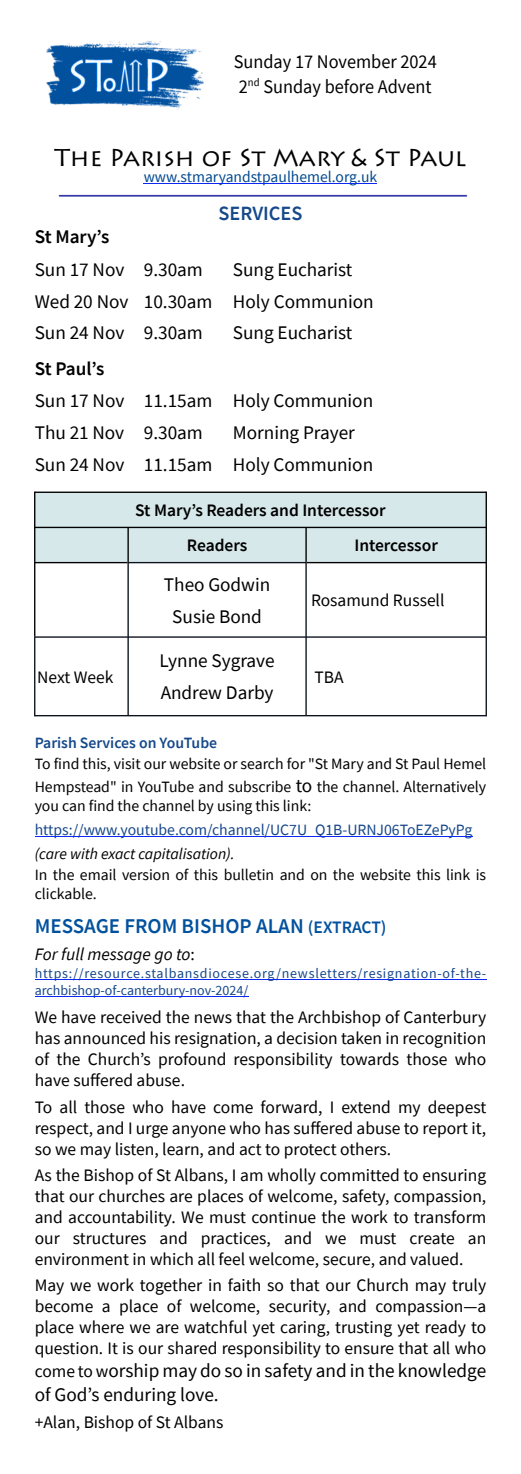
<style>
.page{position:relative;width:521px;height:1474px;background:#fff}
.page>*{position:absolute;margin:0;border:0;box-sizing:border-box;transform-origin:0 0}
.t1{font:24.5px "Lithos Pro";color:#000}
.t2{font:600 21px "Source Sans Pro";color:#02519e}
.t3{font:600 20.3px "Source Sans Pro";color:#15498b}
.t4{font:19.25px/31.8px "Source Sans Pro";color:#000}
.t5{font:19.25px/24.5px "Source Sans Pro";color:#000;scale:.95 1}
.t6{font:600 19.25px "Source Sans Pro";color:#000}
.t7{font:17.5px/21px "Source Sans Pro";color:#000;text-align:justify}
.t8{font:600 17.5px/35.2px "Source Sans Pro";color:#000}
.t9{font:italic 17.5px "Source Sans Pro";color:#000}
.t10{font:15.75px/23.1px "Source Sans Pro";color:#000}
.t11{font:15.75px "Source Sans Pro";color:#154689}
.t12{font:15.75px "Source Sans Pro";color:#02498f}
.t13{font:italic 15.75px "Source Sans Pro";color:#000}
.t14{font:600 15.75px "Source Sans Pro";color:#15498b}
.t15{font:14px/17.5px "Source Sans Pro";letter-spacing:.045em;color:#154689}
.s1{font-size:19.25px}
.s2{font-size:17.5px}
.s3{font-style:normal}
</style>
<div class="page">
<img style="left:47px;top:41px;width:157px;height:69px">
<hr style="left:144px;top:183px;width:233px;height:1px;background:#0d28f2">
<div style="left:35px;top:493px;width:450px;height:69px;background:#d7e8ea"></div>
<hr style="left:34px;top:562px;width:1px;height:74px;background:#000">
<hr style="left:485px;top:562px;width:2px;height:74px;background:#000">
<hr style="left:127px;top:562px;width:2px;height:153px;background:#0c131c">
<hr style="left:305px;top:562px;width:2px;height:153px;background:#0c131c">
<hr style="left:34px;top:636px;width:1px;height:80px;background:#0c131c">
<hr style="left:485px;top:636px;width:2px;height:80px;background:#0c131c">
<hr style="left:34px;top:491px;width:1px;height:71px;background:#000">
<hr style="left:485px;top:491px;width:2px;height:71px;background:#000">
<hr style="left:127px;top:527px;width:2px;height:35px;background:#000">
<hr style="left:305px;top:527px;width:2px;height:35px;background:#000">
<hr style="left:35px;top:562px;width:92px;height:1px;background:#000">
<hr style="left:307px;top:562px;width:179px;height:1px;background:#000">
<hr style="left:128px;top:562px;width:178px;height:1px;background:#0c131c">
<hr style="left:35px;top:636px;width:451px;height:1px;background:#0c131c">
<hr style="left:35px;top:715px;width:451px;height:1px;background:#0c131c">
<hr style="left:35px;top:491px;width:451px;height:2px;background:#000">
<hr style="left:35px;top:527px;width:451px;height:1px;background:#000">
<hr style="left:60px;top:195px;width:406px;height:2px;background:#363ba8">
<hr style="left:35px;top:836px;width:437px;height:1px;background:#0d28f2">
<hr style="left:35px;top:979px;width:451px;height:1px;background:#0d28f2">
<hr style="left:35px;top:996px;width:213px;height:1px;background:#0d28f2">
<p class="t5" style="left:234px;top:51px;width:215px">Sunday 17 November 2024<br>2<sup>nd</sup> Sunday before Advent</p>
<h1 class="t1" style="left:54px;top:148px;width:414px">The Parish of St Mary &amp; St Paul</h1>
<p class="t12" style="left:144px;top:170px;width:235px">www.stmaryandstpaulhemel.org.uk</p>
<p class="t3" style="left:218px;top:205px;width:85px">SERVICES</p>
<p class="t6" style="left:35px;top:229px;width:76px">St Mary’s</p>
<p class="t4" style="left:35px;top:255px;width:170px">Sun 17 Nov 9.30am</p>
<p class="t4" style="left:35px;top:255px;width:340px;text-indent:198px">Sung Eucharist<br>Wed 20 Nov 10.30am Holy Communion<br>Sun 24 Nov 9.30am</p>
<p class="t4" style="left:233px;top:318px;width:121px">Sung Eucharist</p>
<p class="t6" style="left:35px;top:360px;width:71px">St Paul’s</p>
<p class="t4" style="left:35px;top:386px;width:340px">Sun 17 Nov 11.15am Holy Communion<br>Thu 21 Nov 9.30am</p>
<p class="t4" style="left:35px;top:418px;width:340px;text-indent:198px">Morning Prayer<br>Sun 24 Nov 11.15am Holy Communion</p>
<p class="t8" style="left:187px;top:494px;width:200px;text-indent:-52px">St Mary’s Readers and Intercessor<br>Readers</p>
<p class="t8" style="left:354px;top:529px;width:85px">Intercessor</p>
<p class="t7" style="left:37px;top:667px;width:78px">Next Week</p>
<p class="t4" style="left:164px;top:570px;width:108px;text-align:center">Theo Godwin<br>Susie Bond</p>
<p class="t4" style="left:160px;top:646px;width:116px">Lynne Sygrave<br>Andrew Darby</p>
<p class="t7" style="left:311px;top:591px;width:135px">Rosamund Russell</p>
<p class="t7" style="left:314px;top:667px;width:31px">TBA</p>
<p class="t14" style="left:35px;top:736px;width:184px">Parish Services on YouTube</p>
<p class="t10" style="left:35px;top:753px;width:453px">To find this, visit our website or search for "St Mary and St Paul Hemel<br>Hempstead" in YouTube and subscribe <span class="s1">to</span> the channel. Alternatively</p>
<p class="t10" style="left:35px;top:795px;width:278px">you can find the channel by using this link:</p>
<p class="t11" style="left:35px;top:823px;width:439px">https://www.youtube.com/channel/UC7U_Q1B-URNJ06ToEZePyPg</p>
<p class="t13" style="left:35px;top:847px;width:201px">(care with exact capitalisation).</p>
<p class="t10" style="left:35px;top:866px;width:453px;line-height:18.9px">In the email version of this bulletin and on the website this link is clickable.</p>
<p class="t2" style="left:35px;top:917px;width:353px">MESSAGE FROM BISHOP ALAN <span class="s2">(EXTRACT)</span></p>
<p class="t9" style="left:35px;top:947px;width:162px">For full message go to<span class="s3">:</span></p>
<p class="t15" style="left:35px;top:965px;width:453px">https://resource.stalbansdiocese.org/newsletters/resignation-of-the&shy;archbishop-of-canterbury-nov-2024/</p>
<p class="t7" style="left:35px;top:1008px;width:453px">We have received the news that the Archbishop of Canterbury has announced his resignation, a decision taken in recognition of the Church’s profound responsibility towards those who have suffered abuse.</p>
<p class="t7" style="left:35px;top:1097px;width:453px">To all those who have come forward, I extend my deepest respect, and I urge anyone who has suffered abuse to report it, so we may listen, learn, and act to protect others.</p>
<p class="t7" style="left:35px;top:1166px;width:453px">As the Bishop of St Albans, I am wholly committed to ensuring that our churches are places of welcome, safety, compassion, and accountability. We must continue the work to transform our structures and practices, and we must create an environment in which all feel welcome, secure, and valued.</p>
<p class="t7" style="left:35px;top:1276px;width:453px">May we work together in faith so that our Church may truly become a place of welcome, security, and compassion—a place where we are watchful yet caring, trusting yet ready to question. It is our shared responsibility to ensure that all who</p>
<p class="t4" style="left:35px;top:1360px;width:453px;line-height:23.1px"><span class="s2">come to w</span>orship may do so in safety and in the knowledge of God’s enduring love.</p>
<p class="t7" style="left:35px;top:1412px;width:190px">+Alan, Bishop of St Albans</p>
</div>
